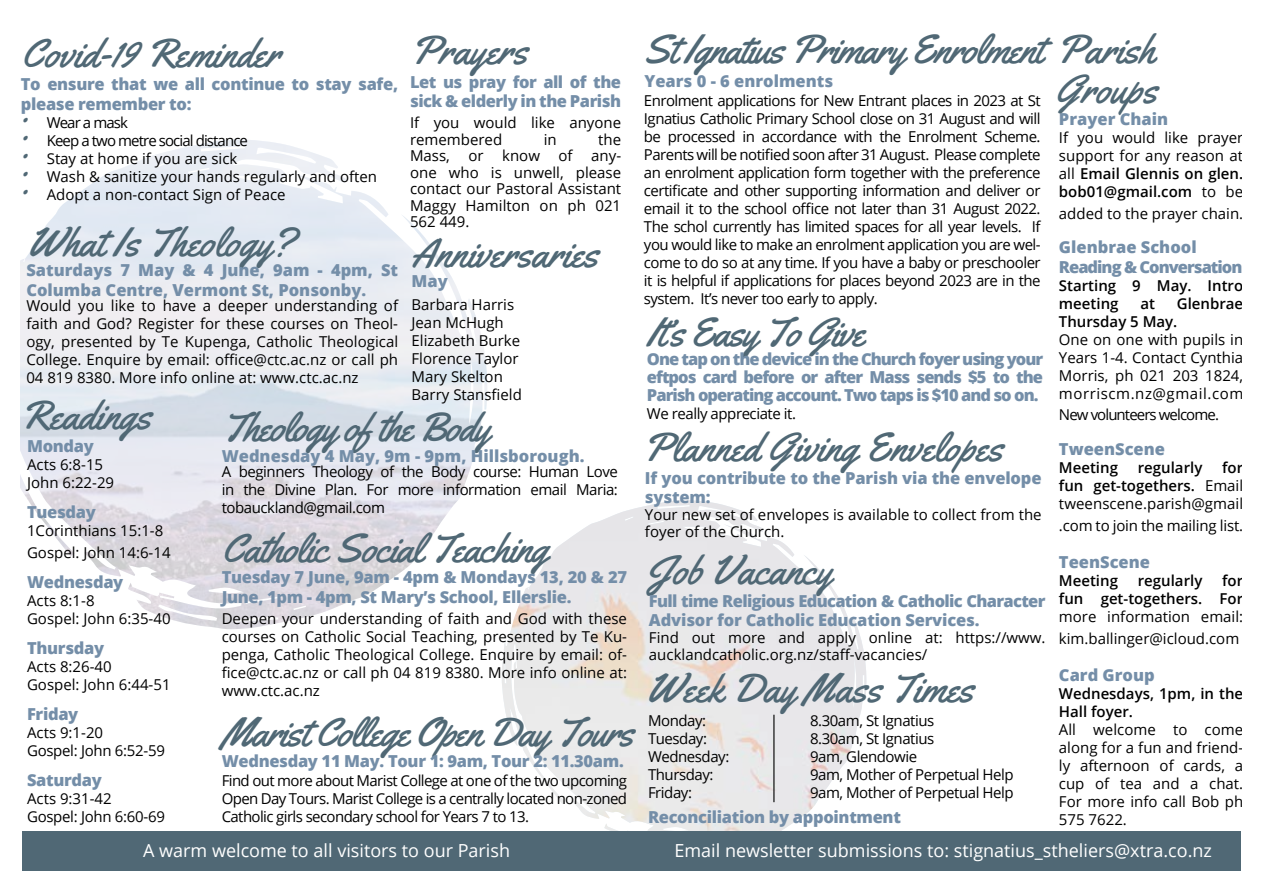
<style>
.page{position:relative;width:1263px;height:893px;background:#fff}
.page>*{position:absolute;margin:0;border:0;box-sizing:border-box;transform-origin:0 0}
.t1{font:40.5px "Yellowtail";color:#506875}
.t2{font:40.5px/40.3px "Yellowtail";letter-spacing:-.03em;color:#506875;text-align:right}
.t3{font:40.5px "Yellowtail";letter-spacing:-.02em;color:#506875}
.t4{font:18px "Open Sans";color:#fff}
.t5{font:800 16.5px/19.5px "Open Sans";letter-spacing:-.02em;color:#748ea8}
.t6{font:800 16.5px/19.5px "Open Sans";color:#748ea8}
.t7{font:800 16.5px/19.5px "Open Sans";letter-spacing:-.04em;color:#748ea8}
.t8{font:800 16.5px/19.8px "Open Sans";letter-spacing:-.06em;color:#748ea8}
.t9{font:15px/18px "Open Sans";color:#000;text-align:justify}
.t10{font:15px "Open Sans";letter-spacing:-.03em;color:#000}
.t11{font:600 15px/18px "Open Sans";color:#000}
.t12{font:15px "Open Sans";letter-spacing:-.06em;color:#000}
.t13{font:15px/18px "Open Sans";letter-spacing:-.02em;color:#000}
.s1{font-weight:600}
.s2{font-family:"Yellowtail";font-size:24px;color:#506875}
</style>
<div class="page">
<svg style="left:667px;top:500px;width:201px;height:332px"></svg>
<img style="left:500px;top:502px;width:336px;height:330px">
<div style="left:22px;top:832px;width:1218px;height:39px;background:#506875"></div>
<svg style="left:137px;top:322px;width:350px;height:307px"></svg>
<img style="left:20px;top:139px;width:457px;height:456px">
<hr style="left:773px;top:715px;width:1px;height:87px;background:#000">
<h1 class="t2" style="left:643px;top:29px;width:515px">St Ignatius Primary Enrolment Parish<br>Groups</h1>
<h1 class="t1" style="left:410px;top:25px;width:119px">Prayers</h1>
<h1 class="t1" style="left:21px;top:27px;width:260px">Covid-19 Reminder</h1>
<p class="t6" style="left:644px;top:70px;width:190px">Years 0 - 6 enrolments</p>
<p class="t5" style="left:21px;top:74px;width:379px">To ensure that we all continue to stay safe, please remember to:</p>
<p class="t5" style="left:410px;top:71px;width:213px">Let us pray for all of the sick &amp; elderly in the Parish</p>
<p class="t9" style="left:644px;top:91px;width:398px">Enrolment applications for New Entrant places in 2023 at St Ignatius Catholic Primary School close on 31 August and will be processed in accordance with the Enrolment Scheme.<br>Parents will be notified soon after 31 August. Please complete an enrolment application form together with the preference certificate and other supporting information and deliver or email it to the school office not later than 31 August 2022.<br>The schol currently has limited spaces for all year levels. If you would like to make an enrolment application you are wel&shy;come to do so at any time. If you have a baby or preschooler it is helpful if applications for places beyond 2023 are in the system. It’s never too early to apply.</p>
<p class="t6" style="left:1059px;top:108px;width:111px">Prayer Chain</p>
<p class="t9" style="left:1059px;top:128px;width:186px">If you would like prayer support for any reason at all <span class="s1">Email Glennis on glen. bob01@gmail.com</span> to be</p>
<p class="t9" style="left:1059px;top:204px;width:186px">added to the prayer chain.</p>
<p class="t8" style="left:1059px;top:236px;width:185px">Glenbrae School<br>Reading &amp; Conversation</p>
<p class="t11" style="left:1059px;top:276px;width:186px">Starting 9 May. Intro meeting</p>
<p class="t9" style="left:410px;top:114px;width:213px;line-height:16.5px">If you would like anyone remembered</p>
<p class="t12" style="left:20px;top:112px;width:110px"><span class="s2">•</span> Wear a mask</p>
<p class="t12" style="left:20px;top:130px;width:230px"><span class="s2">•</span> Keep a two metre social distance</p>
<p class="t9" style="left:20px;top:149px;width:219px"><span class="s2">•</span> Stay at home if you are sick</p>
<p class="t9" style="left:20px;top:167px;width:359px"><span class="s2">•</span> Wash &amp; sanitize your hands regularly and often</p>
<p class="t9" style="left:20px;top:185px;width:267px"><span class="s2">•</span> Adopt a non-contact Sign of Peace</p>
<p class="t9" style="left:410px;top:131px;width:213px;line-height:16.5px;text-indent:188px">the Mass, or know of any&shy;one who is unwell, please contact our Pastoral Assistant Maggy Hamilton on ph 021<br>562 449.</p>
<p class="t9" style="left:544px;top:130px;width:15px">in</p>
<h1 class="t1" style="left:27px;top:217px;width:268px">What Is Theology?</h1>
<h1 class="t1" style="left:412px;top:227px;width:188px">Anniversaries</h1>
<p class="t5" style="left:412px;top:271px;width:38px">May</p>
<p class="t6" style="left:26px;top:260px;width:373px">Saturdays 7 May &amp; 4 June, 9am - 4pm, St<br>Columba Centre, Vermont St, Ponsonby.</p>
<p class="t11" style="left:1059px;top:294px;width:186px;text-indent:118px">Glenbrae<br>Thursday 5 May.</p>
<p class="t9" style="left:1059px;top:330px;width:186px">One on one with pupils in Years 1-4. Contact Cynthia Morris, ph 021 203 1824, morriscm.nz@gmail.com</p>
<p class="t12" style="left:1059px;top:405px;width:162px">New volunteers welcome.</p>
<p class="t6" style="left:1059px;top:438px;width:108px">TweenScene</p>
<p class="t11" style="left:1059px;top:458px;width:61px">Meeting</p>
<p class="t11" style="left:1138px;top:458px;width:66px">regularly</p>
<p class="t9" style="left:412px;top:295px;width:112px;text-align:left">Barbara Harris<br>Jean McHugh<br>Elizabeth Burke<br>Florence Taylor<br>Mary Skelton<br>Barry Stansfield</p>
<p class="t11" style="left:1140px;top:294px;width:16px">at</p>
<p class="t9" style="left:26px;top:296px;width:373px">Would you like to have a deeper understanding of faith and God? Register for these courses on Theol&shy;ogy, presented by Te Kupenga, Catholic Theological College. Enquire by email: office@ctc.ac.nz or call ph 04 819 8380. More info online at: www.ctc.ac.nz</p>
<h1 class="t2" style="left:647px;top:312px;width:219px">It’s Easy To Give</h1>
<p class="t5" style="left:647px;top:350px;width:398px;line-height:18px;text-align:justify">One tap on the device in the Church foyer using your eftpos card before or after Mass sends $5 to the Parish operating account. Two taps is $10 and so on.</p>
<h1 class="t1" style="left:20px;top:389px;width:133px">Readings</h1>
<p class="t10" style="left:647px;top:404px;width:151px">We really appreciate it.</p>
<h1 class="t2" style="left:222px;top:407px;width:270px">Theology of the Body</h1>
<p class="t9" style="left:222px;top:462px;width:398px">A beginners Theology of the Body course: Human Love in the Divine Plan. For more information email Maria: tobauckland@gmail.com</p>
<h1 class="t1" style="left:642px;top:421px;width:362px">Planned Giving Envelopes</h1>
<p class="t5" style="left:645px;top:467px;width:398px">If you contribute to the Parish via the envelope system:</p>
<p class="t9" style="left:645px;top:506px;width:398px;line-height:16.5px">Your new set of envelopes is available to collect from the foyer of the Church.</p>
<p class="t5" style="left:27px;top:435px;width:68px">Monday</p>
<p class="t9" style="left:27px;top:455px;width:89px">Acts 6:8-15<br>John 6:22-29</p>
<p class="t5" style="left:27px;top:501px;width:70px">Tuesday</p>
<p class="t9" style="left:27px;top:519px;width:145px;line-height:21.6px">1Corinthians 15:1-8<br>Gospel: John 14:6-14</p>
<p class="t5" style="left:27px;top:571px;width:98px">Wednesday</p>
<p class="t9" style="left:27px;top:591px;width:145px">Acts 8:1-8<br>Gospel: John 6:35-40</p>
<p class="t5" style="left:27px;top:637px;width:79px">Thursday</p>
<p class="t9" style="left:27px;top:657px;width:145px">Acts 8:26-40<br>Gospel: John 6:44-51</p>
<p class="t5" style="left:27px;top:703px;width:53px">Friday</p>
<p class="t13" style="left:27px;top:723px;width:139px">Acts 9:1-20<br>Gospel: John 6:52-59</p>
<p class="t5" style="left:27px;top:769px;width:76px">Saturday</p>
<p class="t13" style="left:27px;top:789px;width:139px">Acts 9:31-42<br>Gospel: John 6:60-69</p>
<p class="t6" style="left:222px;top:445px;width:364px">Wednesday 4 May, 9m - 9pm, Hillsborough.</p>
<p class="t9" style="left:1059px;top:458px;width:186px;text-indent:163px"><span class="s1">for fun get-togethers.</span> Email tweenscene.parish@gmail</p>
<p class="t9" style="left:1059px;top:516px;width:186px">.com to join the mailing list.</p>
<p class="t6" style="left:1059px;top:551px;width:93px">TeenScene</p>
<p class="t11" style="left:1059px;top:571px;width:61px">Meeting</p>
<p class="t11" style="left:1138px;top:571px;width:66px">regularly</p>
<h1 class="t3" style="left:222px;top:523px;width:328px">Catholic Social Teaching</h1>
<p class="t9" style="left:222px;top:609px;width:407px">Deepen your understanding of faith and God with these courses on Catholic Social Teaching, presented by Te Ku&shy;penga, Catholic Theological College. Enquire by email: of&shy;fice@ctc.ac.nz or call ph 04 819 8380. More info online at: www.ctc.ac.nz</p>
<h1 class="t1" style="left:646px;top:544px;width:187px">Job Vacancy</h1>
<p class="t7" style="left:649px;top:590px;width:398px">Full time Religious Education &amp; Catholic Character<br>Advisor for Catholic Education Services.</p>
<p class="t9" style="left:649px;top:629px;width:398px;line-height:16.5px">Find out more and apply online at: https://www. aucklandcatholic.org.nz/staff-vacancies/</p>
<p class="t5" style="left:222px;top:566px;width:407px">Tuesday 7 June, 9am - 4pm &amp; Mondays 13, 20 &amp; 27<br>June, 1pm - 4pm, St Mary’s School, Ellerslie.</p>
<p class="t11" style="left:1059px;top:571px;width:186px;text-align:right">for<br>fun get-togethers. For</p>
<p class="t9" style="left:1059px;top:605px;width:186px;line-height:21.6px">more information email: kim.ballinger@icloud.com</p>
<p class="t6" style="left:1059px;top:664px;width:97px">Card Group</p>
<p class="t11" style="left:1059px;top:684px;width:186px">Wednesdays, 1pm, in the<br>Hall foyer.</p>
<p class="t9" style="left:1059px;top:720px;width:186px">All welcome to come along for a fun and friend&shy;ly afternoon of cards, a cup of tea and a chat.<br>For more info call Bob ph 575 7622.</p>
<h1 class="t1" style="left:646px;top:663px;width:329px">Week Day Mass Times</h1>
<p class="t9" style="left:648px;top:711px;width:60px">Monday:</p>
<p class="t10" style="left:810px;top:710px;width:126px">8.30am, St Ignatius</p>
<p class="t10" style="left:648px;top:728px;width:61px">Tuesday:</p>
<p class="t10" style="left:810px;top:728px;width:126px">8.30am, St Ignatius</p>
<p class="t10" style="left:648px;top:746px;width:83px">Wednesday:</p>
<p class="t10" style="left:810px;top:746px;width:109px">9am, Glendowie</p>
<p class="t10" style="left:648px;top:764px;width:67px">Thursday:</p>
<p class="t10" style="left:810px;top:764px;width:205px">9am, Mother of Perpetual Help</p>
<p class="t9" style="left:648px;top:783px;width:46px">Friday:</p>
<p class="t10" style="left:810px;top:782px;width:205px">9am, Mother of Perpetual Help</p>
<p class="t5" style="left:648px;top:807px;width:254px">Reconciliation by appointment</p>
<h1 class="t2" style="left:222px;top:712px;width:413px">Marist College Open Day Tours</h1>
<p class="t9" style="left:222px;top:771px;width:407px">Find out more about Marist College at one of the two upcoming Open Day Tours. Marist College is a centrally located non-zoned Catholic girls secondary school for Years 7 to 13.</p>
<p class="t5" style="left:222px;top:750px;width:404px">Wednesday 11 May. Tour 1: 9am, Tour 2: 11.30am.</p>
<p class="t4" style="left:143px;top:838px;width:368px">A warm welcome to all visitors to our Parish</p>
<p class="t4" style="left:674px;top:838px;width:539px">Email newsletter submissions to: stignatius_stheliers@xtra.co.nz</p>
</div>
